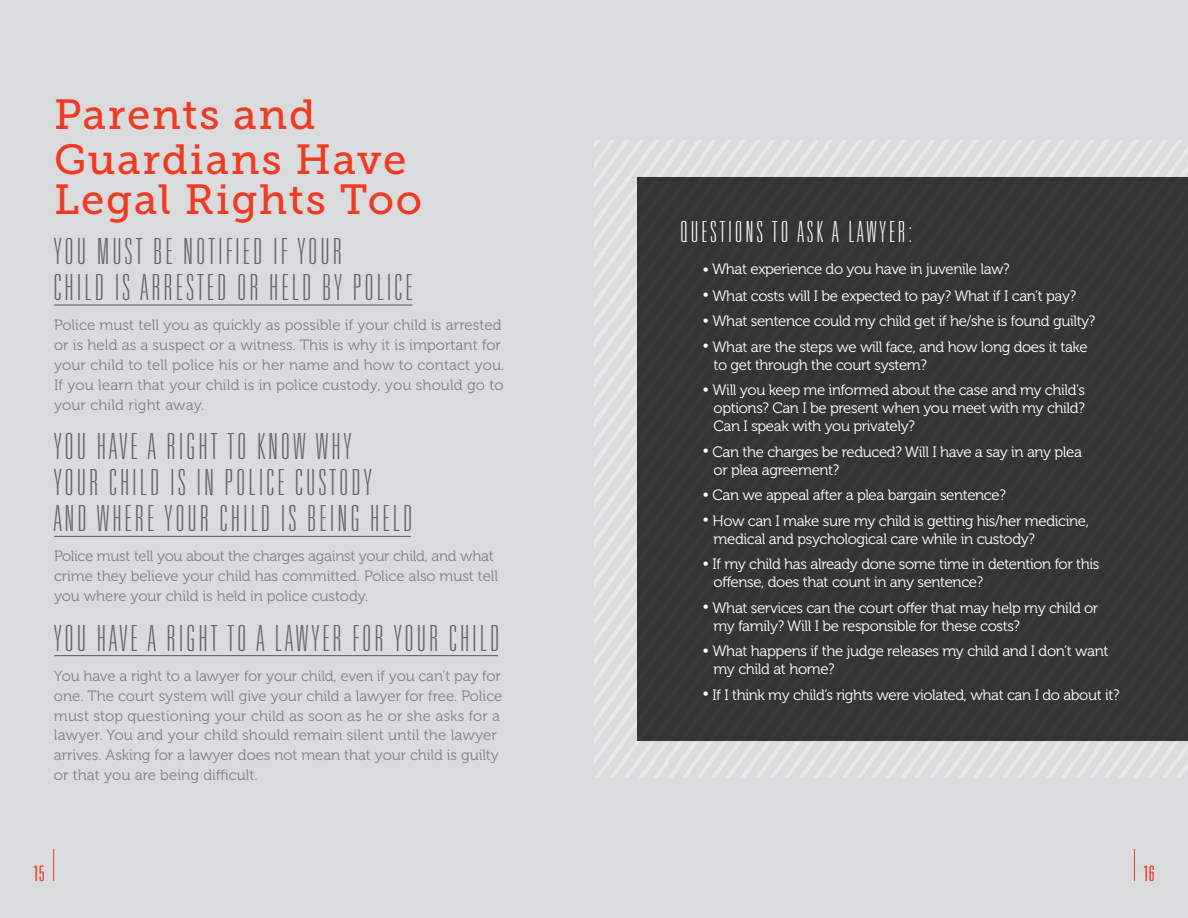
<style>
.page{position:relative;width:1188px;height:918px;background:#fff}
.page>*{position:absolute;margin:0;border:0;box-sizing:border-box;transform-origin:0 0}
.t1{font:42px/45px "Museo Slab 500";letter-spacing:.04em;color:#ef3b23}
.t2{font:100 ultra-condensed 36px/36px "Univers";letter-spacing:.1em;color:#636466}
.t3{font:100 ultra-condensed 29.1px "Univers";letter-spacing:.12em;color:#fff}
.t4{font:300 ultra-condensed 21.3px "Univers";color:#ef3b23}
.t5{font:15px/18px "Museo 300";letter-spacing:-.025em;color:#fff}
.t6{font:15px/20px "Museo 300";color:#808285}
</style>
<div class="page">
<div style="left:0;top:0;width:594px;height:918px;background:#dadbdc"></div>
<div style="left:594px;top:0;width:594px;height:918px;background:#dadbdc"></div>
<svg style="left:594px;top:141px;width:594px;height:636px"></svg>
<hr style="left:54px;top:304px;width:358px;height:2px;background:#636466">
<hr style="left:54px;top:536px;width:357px;height:1px;background:#636466">
<hr style="left:54px;top:655px;width:444px;height:1px;background:#636466">
<div style="left:638px;top:177px;width:550px;height:564px;background:#353435"></div>
<hr style="left:53px;top:849px;width:1px;height:32px;background:#ef3b23">
<hr style="left:1134px;top:849px;width:1px;height:32px;background:#ef3b23">
<h1 class="t1" style="left:54px;top:92px;width:354px">Parents and<br>Guardians Have</h1>
<h1 class="t1" style="left:54px;top:178px;width:370px">Legal Rights Too</h1>
<h2 class="t2" style="left:54px;top:234px;width:360px">YOU MUST BE NOTIFIED IF YOUR<br>CHILD IS ARRESTED OR HELD BY POLICE</h2>
<p class="t6" style="left:54px;top:315px;width:452px">Police must tell you as quickly as possible if your child is arrested or is held as a suspect or a witness. This is why it is important for your child to tell police his or her name and how to contact you.<br>If you learn that your child is in police custody, you should go to your child right away.</p>
<h2 class="t2" style="left:54px;top:429px;width:360px">YOU HAVE A RIGHT TO KNOW WHY<br>YOUR CHILD IS IN POLICE CUSTODY<br>AND WHERE YOUR CHILD IS BEING HELD</h2>
<p class="t6" style="left:54px;top:546px;width:446px">Police must tell you about the charges against your child, and what crime they believe your child has committed. Police also must tell you where your child is held in police custody.</p>
<h2 class="t2" style="left:54px;top:620px;width:447px">YOU HAVE A RIGHT TO A LAWYER FOR YOUR CHILD</h2>
<p class="t6" style="left:54px;top:666px;width:450px">You have a right to a lawyer for your child, even if you can’t pay for one. The court system will give your child a lawyer for free. Police must stop questioning your child as soon as he or she asks for a lawyer. You and your child should remain silent until the lawyer arrives. Asking for a lawyer does not mean that your child is guilty or that you are being difficult.</p>
<h3 class="t3" style="left:681px;top:217px;width:233px">QUESTIONS TO ASK A LAWYER:</h3>
<p class="t5" style="left:703px;top:260px;width:309px">• What experience do you have in juvenile law?</p>
<p class="t5" style="left:703px;top:287px;width:375px">• What costs will I be expected to pay? What if I can’t pay?</p>
<p class="t5" style="left:703px;top:313px;width:394px">• What sentence could my child get if he/she is found guilty?</p>
<p class="t5" style="left:714px;top:338px;width:376px;text-indent:-11px">• What are the steps we will face, and how long does it take to get through the court system?</p>
<p class="t5" style="left:714px;top:382px;width:373px;text-align:justify;text-indent:-11px">• Will you keep me informed about the case and my child’s options? Can I be present when you meet with my child?<br>Can I speak with you privately?</p>
<p class="t5" style="left:714px;top:443px;width:370px;text-indent:-11px">• Can the charges be reduced? Will I have a say in any plea or plea agreement?</p>
<p class="t5" style="left:703px;top:487px;width:305px">• Can we appeal after a plea bargain sentence?</p>
<p class="t5" style="left:714px;top:512px;width:377px;text-indent:-11px">• How can I make sure my child is getting his/her medicine, medical and psychological care while in custody?</p>
<p class="t5" style="left:714px;top:556px;width:387px;text-indent:-11px">• If my child has already done some time in detention for this offense, does that count in any sentence?</p>
<p class="t5" style="left:714px;top:599px;width:386px;text-indent:-11px">• What services can the court offer that may help my child or my family? Will I be responsible for these costs?</p>
<p class="t5" style="left:714px;top:643px;width:397px;text-indent:-11px">• What happens if the judge releases my child and I don’t want my child at home?</p>
<p class="t5" style="left:703px;top:686px;width:419px">• If I think my child’s rights were violated, what can I do about it?</p>
<h3 class="t4" style="left:33px;top:862px;width:13px">15</h3>
<h3 class="t4" style="left:1143px;top:862px;width:13px">16</h3>
</div>
